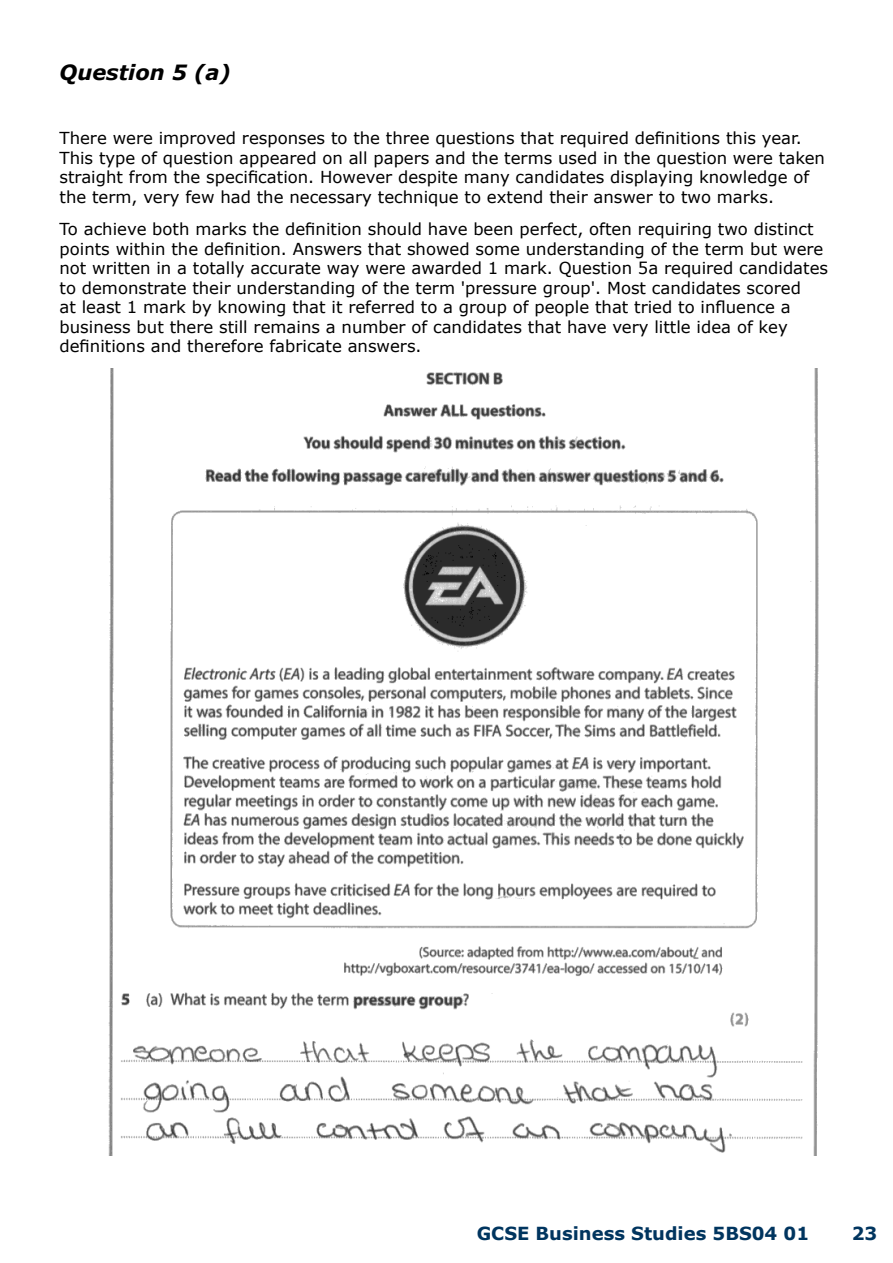
<style>
.page{position:relative;width:893px;height:1263px;background:#fff}
.page>*{position:absolute;margin:0;border:0;box-sizing:border-box;transform-origin:0 0}
.t1{font:italic 700 21px "Verdana";color:#000}
.t2{font:700 18px "Verdana";color:#00355f}
.t3{font:16.5px/19.5px "Verdana";color:#000}
</style>
<div class="page">
<img style="left:108px;top:368px;width:711px;height:787px">
<p class="t1" style="left:60px;top:57px;width:173px">Question 5 (a)</p>
<p class="t3" style="left:60px;top:128px;width:767px">There were improved responses to the three questions that required definitions this year.<br>This type of question appeared on all papers and the terms used in the question were taken straight from the specification. However despite many candidates displaying knowledge of the term, very few had the necessary technique to extend their answer to two marks.</p>
<p class="t3" style="left:60px;top:219px;width:770px">To achieve both marks the definition should have been perfect, often requiring two distinct points within the definition. Answers that showed some understanding of the term but were not written in a totally accurate way were awarded 1 mark. Question 5a required candidates to demonstrate their understanding of the term 'pressure group'. Most candidates scored<br>at least 1 mark by knowing that it referred to a group of people that tried to influence a business but there still remains a number of candidates that have very little idea of key definitions and therefore fabricate answers.</p>
<p class="t2" style="left:477px;top:1221px;width:334px">GCSE Business Studies 5BS04 01</p>
<p class="t2" style="left:852px;top:1221px;width:27px">23</p>
</div>
